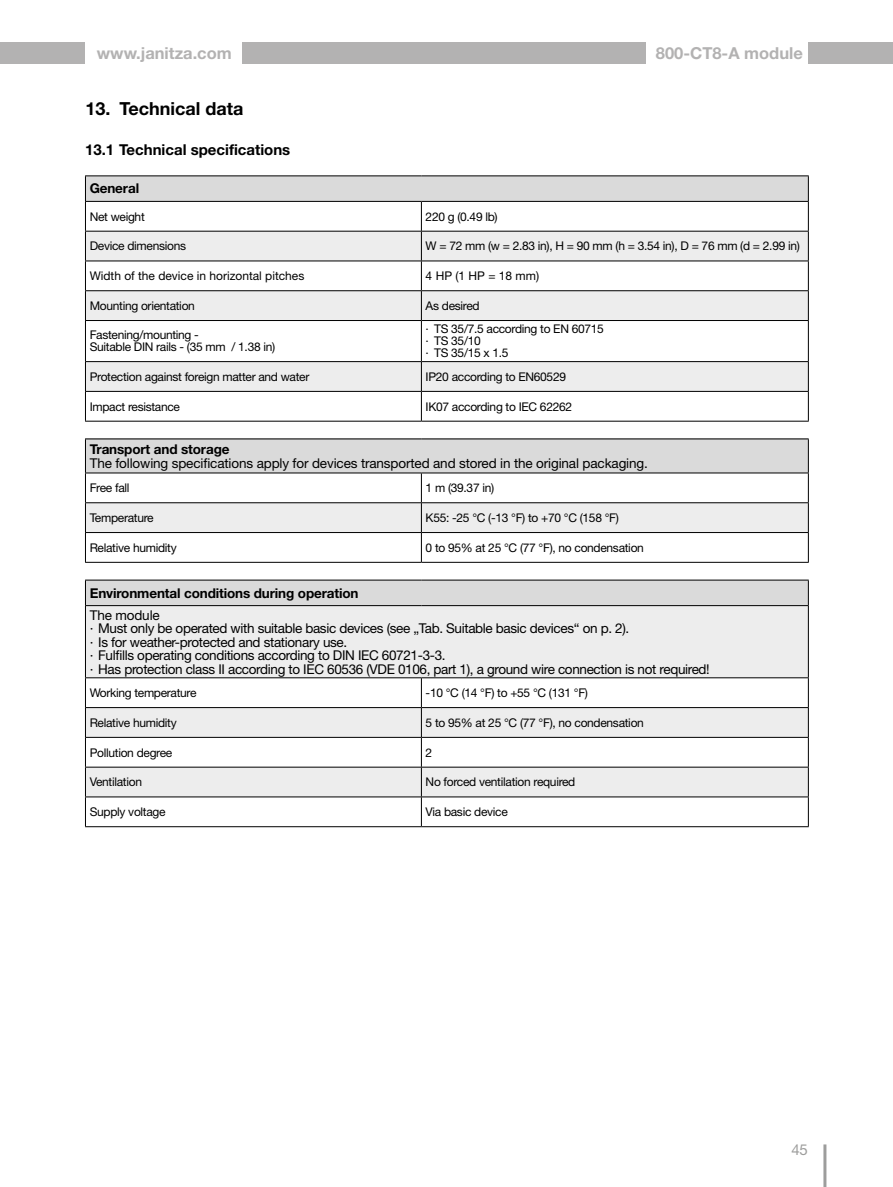
<style>
.page{position:relative;width:893px;height:1187px;background:#fff}
.page>*{position:absolute;margin:0;border:0;box-sizing:border-box;transform-origin:0 0}
.t1{font:700 18px "Helvetica Neue LT Pro";color:#000}
.t2{font:700 16.5px "Helvetica Neue LT Pro";color:#b3b2b2}
.t3{font:700 15px "Helvetica Neue LT Pro";color:#000}
.t4{font:15px "Helvetica Neue LT Pro";color:#9d9d9c}
.t5{font:13.5px/13.5px "Helvetica Neue LT Pro";letter-spacing:-.025em;color:#000}
.t6{font:700 13.5px "Helvetica Neue LT Pro";letter-spacing:-.01em;color:#000}
.t7{font:12px/12px "Helvetica Neue LT Pro";letter-spacing:-.025em;color:#000}
.t8{font:12px "Helvetica Neue LT Pro";color:#000}
</style>
<div class="page">
<hr style="left:823px;top:1144px;width:3px;height:42px;background:#9d9d9c">
<div style="left:242px;top:43px;width:404px;height:21px;background:#b3b2b2"></div>
<div style="left:808px;top:43px;width:85px;height:21px;background:#b3b2b2"></div>
<div style="left:0;top:43px;width:85px;height:21px;background:#b3b2b2"></div>
<div style="left:85px;top:176px;width:723px;height:25px;background:#dadada"></div>
<svg style="left:86px;top:202px;width:722px;height:29px"></svg>
<svg style="left:86px;top:232px;width:722px;height:88px;fill:#ededed"></svg>
<hr style="left:85px;top:175px;width:336px;height:1px;background:#000">
<hr style="left:421px;top:175px;width:388px;height:1px;background:#000">
<hr style="left:85px;top:201px;width:336px;height:1px;background:#000">
<hr style="left:421px;top:201px;width:388px;height:1px;background:#000">
<hr style="left:85px;top:231px;width:336px;height:1px;background:#000">
<hr style="left:421px;top:231px;width:388px;height:1px;background:#000">
<hr style="left:85px;top:260px;width:336px;height:1px;background:#000">
<hr style="left:421px;top:260px;width:388px;height:1px;background:#000">
<hr style="left:85px;top:290px;width:336px;height:1px;background:#000">
<svg style="left:85px;top:176px;width:1px;height:144px"></svg>
<hr style="left:421px;top:290px;width:388px;height:1px;background:#000">
<svg style="left:421px;top:202px;width:1px;height:118px"></svg>
<svg style="left:808px;top:176px;width:1px;height:144px"></svg>
<hr style="left:85px;top:320px;width:336px;height:1px;background:#000">
<hr style="left:85px;top:321px;width:1px;height:40px;background:#000">
<hr style="left:421px;top:320px;width:388px;height:1px;background:#000">
<hr style="left:421px;top:321px;width:1px;height:40px;background:#000">
<hr style="left:808px;top:321px;width:1px;height:40px;background:#000">
<svg style="left:85px;top:361px;width:724px;height:60px"></svg>
<hr style="left:85px;top:421px;width:336px;height:1px;background:#000">
<hr style="left:421px;top:421px;width:388px;height:1px;background:#000">
<div style="left:85px;top:580px;width:723px;height:25px;background:#dadada"></div>
<div style="left:86px;top:606px;width:722px;height:71px;background:#ededed"></div>
<svg style="left:808px;top:580px;width:1px;height:25px"></svg>
<hr style="left:808px;top:606px;width:1px;height:71px;background:#000">
<hr style="left:85px;top:579px;width:336px;height:1px;background:#000">
<svg style="left:85px;top:580px;width:1px;height:25px"></svg>
<hr style="left:421px;top:579px;width:388px;height:1px;background:#000">
<hr style="left:85px;top:605px;width:336px;height:1px;background:#000">
<hr style="left:85px;top:606px;width:1px;height:71px;background:#000">
<hr style="left:421px;top:605px;width:388px;height:1px;background:#000">
<svg style="left:85px;top:677px;width:724px;height:149px"></svg>
<hr style="left:85px;top:826px;width:336px;height:1px;background:#000">
<hr style="left:421px;top:826px;width:388px;height:1px;background:#000">
<div style="left:85px;top:439px;width:723px;height:34px;background:#dadada"></div>
<hr style="left:808px;top:439px;width:1px;height:33px;background:#000">
<hr style="left:85px;top:438px;width:336px;height:1px;background:#000">
<hr style="left:85px;top:439px;width:1px;height:33px;background:#000">
<hr style="left:421px;top:438px;width:388px;height:1px;background:#000">
<hr style="left:85px;top:472px;width:336px;height:1px;background:#000">
<hr style="left:421px;top:472px;width:388px;height:1px;background:#000">
<svg style="left:85px;top:473px;width:724px;height:89px"></svg>
<hr style="left:85px;top:562px;width:336px;height:1px;background:#000">
<hr style="left:421px;top:562px;width:388px;height:1px;background:#000">
<h2 class="t2" style="left:97px;top:42px;width:137px">www.janitza.com</h2>
<h2 class="t2" style="left:656px;top:42px;width:148px">800-CT8-A module</h2>
<h1 class="t1" style="left:85px;top:97px;width:159px">13. Technical data</h1>
<p class="t3" style="left:85px;top:141px;width:207px">13.1 Technical specifications</p>
<p class="t6" style="left:90px;top:180px;width:51px">General</p>
<p class="t7" style="left:90px;top:210px;width:57px">Net weight</p>
<p class="t7" style="left:426px;top:210px;width:74px">220 g (0.49 lb)</p>
<p class="t7" style="left:90px;top:240px;width:98px">Device dimensions</p>
<p class="t7" style="left:426px;top:240px;width:376px">W = 72 mm (w = 2.83 in), H = 90 mm (h = 3.54 in), D = 76 mm (d = 2.99 in)</p>
<p class="t8" style="left:90px;top:268px;width:216px">Width of the device in horizontal pitches</p>
<p class="t7" style="left:426px;top:269px;width:115px">4 HP (1 HP = 18 mm)</p>
<p class="t7" style="left:90px;top:299px;width:107px">Mounting orientation</p>
<p class="t7" style="left:426px;top:299px;width:55px">As desired</p>
<p class="t7" style="left:90px;top:329px;width:187px">Fastening/mounting -<br>Suitable DIN rails - (35 mm / 1.38 in)</p>
<p class="t7" style="left:426px;top:323px;width:180px">· TS 35/7.5 according to EN 60715 · TS 35/10<br>· TS 35/15 x 1.5</p>
<p class="t7" style="left:90px;top:370px;width:221px">Protection against foreign matter and water</p>
<p class="t7" style="left:426px;top:370px;width:142px">IP20 according to EN60529</p>
<p class="t7" style="left:90px;top:400px;width:92px">Impact resistance</p>
<p class="t7" style="left:426px;top:400px;width:148px">IK07 according to IEC 62262</p>
<p class="t6" style="left:90px;top:441px;width:141px">Transport and storage</p>
<p class="t5" style="left:90px;top:455px;width:560px">The following specifications apply for devices transported and stored in the original packaging.</p>
<p class="t7" style="left:90px;top:481px;width:41px">Free fall</p>
<p class="t7" style="left:426px;top:481px;width:70px">1 m (39.37 in)</p>
<p class="t7" style="left:90px;top:511px;width:65px">Temperature</p>
<p class="t7" style="left:426px;top:511px;width:195px">K55: -25 °C (-13 °F) to +70 °C (158 °F)</p>
<p class="t7" style="left:90px;top:541px;width:88px">Relative humidity</p>
<p class="t7" style="left:426px;top:541px;width:220px">0 to 95% at 25 °C (77 °F), no condensation</p>
<p class="t6" style="left:90px;top:584px;width:270px">Environmental conditions during operation</p>
<p class="t5" style="left:90px;top:607px;width:622px">The module<br>· Must only be operated with suitable basic devices (see „Tab. Suitable basic devices“ on p. 2).<br>· Is for weather-protected and stationary use.<br>· Fulfills operating conditions according to DIN IEC 60721-3-3.<br>· Has protection class II according to IEC 60536 (VDE 0106, part 1), a ground wire connection is not required!</p>
<p class="t7" style="left:90px;top:686px;width:108px">Working temperature</p>
<p class="t7" style="left:426px;top:686px;width:164px">-10 °C (14 °F) to +55 °C (131 °F)</p>
<p class="t7" style="left:90px;top:716px;width:88px">Relative humidity</p>
<p class="t7" style="left:426px;top:716px;width:220px">5 to 95% at 25 °C (77 °F), no condensation</p>
<p class="t7" style="left:90px;top:746px;width:84px">Pollution degree</p>
<p class="t7" style="left:426px;top:746px;width:8px">2</p>
<p class="t7" style="left:90px;top:775px;width:54px">Ventilation</p>
<p class="t7" style="left:426px;top:775px;width:151px">No forced ventilation required</p>
<p class="t7" style="left:90px;top:805px;width:77px">Supply voltage</p>
<p class="t7" style="left:426px;top:805px;width:84px">Via basic device</p>
<p class="t4" style="left:791px;top:1140px;width:18px">45</p>
</div>
